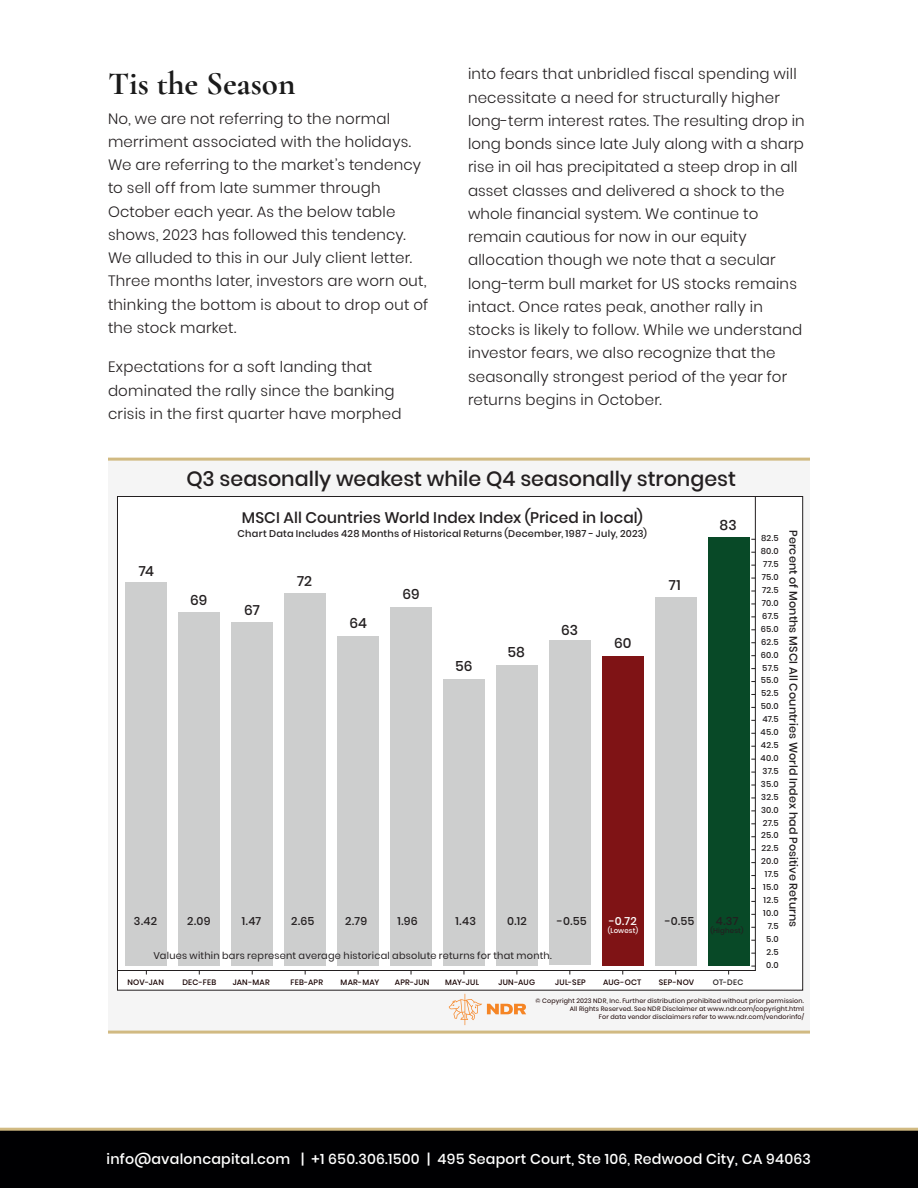
<style>
.page{position:relative;width:918px;height:1188px;background:#fff}
.page>*{position:absolute;margin:0;border:0;box-sizing:border-box;transform-origin:0 0}
.t1{font:700 33px "Cormorant Garamond";color:#1a1a1a}
.t2{font:500 20.7px "Poppins";color:#231f20}
.t3{font:500 15.3px "Poppins";letter-spacing:.005em;color:#231f20}
.t4{font:300 15px/23.2px "Poppins";letter-spacing:.015em;color:#231f20}
.t5{font:500 14.25px "Poppins";letter-spacing:.015em;color:#fff}
.t6{font:500 13.95px "Poppins";letter-spacing:.005em;color:#231f20}
.t7{font:500 11.1px "Poppins";letter-spacing:.015em;color:#231f20}
.t8{font:500 11.1px "Poppins";color:#fff}
.t9{font:500 9.75px "Poppins";letter-spacing:.02em;color:#231f20}
.t10{font:9.75px "Poppins";letter-spacing:.025em;color:#231f20}
.t11{font:500 8.4px/12.9px "Poppins";letter-spacing:.025em;color:#231f20;text-align:right}
.t12{font:500 7.8px "Poppins";letter-spacing:.03em;color:#170000}
.t13{font:500 7.8px "Poppins";color:#231f20}
.t14{font:500 7.05px "Poppins";letter-spacing:.025em;color:#231f20}
.t15{font:500 7.05px "Poppins";letter-spacing:.015em;color:#fff}
.t16{font:6.3px/8.4px "Poppins";letter-spacing:.03em;color:#170000;text-align:right}
</style>
<div class="page">
<div style="left:0;top:1128px;width:918px;height:60px;background:#000002"></div>
<div style="left:108px;top:461px;width:702px;height:571px;background:#f5f5f5"></div>
<hr style="left:108px;top:458px;width:702px;height:3px;background:#d1ba82">
<div style="left:117px;top:497px;width:686px;height:493px;background:#fff"></div>
<svg style="left:117px;top:496px;width:639px;height:475px"></svg>
<div style="left:125px;top:582px;width:42px;height:383px;background:#cdcece"></div>
<div style="left:231px;top:622px;width:42px;height:343px;background:#cdcece"></div>
<div style="left:284px;top:593px;width:42px;height:372px;background:#cdcece"></div>
<div style="left:337px;top:636px;width:42px;height:329px;background:#cdcece"></div>
<div style="left:390px;top:607px;width:42px;height:358px;background:#cdcece"></div>
<div style="left:443px;top:679px;width:42px;height:286px;background:#cdcece"></div>
<div style="left:496px;top:665px;width:42px;height:300px;background:#cdcece"></div>
<div style="left:178px;top:612px;width:42px;height:353px;background:#cdcece"></div>
<div style="left:549px;top:640px;width:42px;height:325px;background:#cdcece"></div>
<div style="left:602px;top:656px;width:42px;height:309px;background:#7f1315"></div>
<div style="left:655px;top:597px;width:42px;height:368px;background:#cdcece"></div>
<div style="left:708px;top:537px;width:42px;height:428px;background:#084927"></div>
<svg style="left:449px;top:994px;width:77px;height:31px"></svg>
<hr style="left:108px;top:1031px;width:702px;height:3px;background:#d1ba82">
<hr style="left:0;top:1128px;width:918px;height:3px;background:#d1ba82">
<h1 class="t1" style="left:108px;top:63px;width:189px">Tis the Season</h1>
<p class="t4" style="left:108px;top:107px;width:322px">No, we are not referring to the normal merriment associated with the holidays.<br>We are referring to the market’s tendency to sell off from late summer through October each year. As the below table shows, 2023 has followed this tendency.<br>We alluded to this in our July client letter.<br>Three months later, investors are worn out, thinking the bottom is about to drop out of the stock market.</p>
<p class="t4" style="left:108px;top:356px;width:295px">Expectations for a soft landing that dominated the rally since the banking crisis in the first quarter have morphed</p>
<p class="t4" style="left:468px;top:62px;width:338px">into fears that unbridled fiscal spending will necessitate a need for structurally higher long-term interest rates. The resulting drop in long bonds since late July along with a sharp rise in oil has precipitated a steep drop in all asset classes and delivered a shock to the whole financial system. We continue to remain cautious for now in our equity allocation though we note that a secular long-term bull market for US stocks remains intact. Once rates peak, another rally in stocks is likely to follow. While we understand investor fears, we also recognize that the seasonally strongest period of the year for returns begins in October.</p>
<h2 class="t2" style="left:186px;top:466px;width:551px">Q3 seasonally weakest while Q4 seasonally strongest</h2>
<p class="t3" style="left:242px;top:508px;width:403px">MSCI All Countries World Index Index (Priced in local)</p>
<p class="t9" style="left:238px;top:528px;width:411px">Chart Data Includes 428 Months of Historical Returns (December, 1987 - July, 2023)</p>
<p class="t6" style="left:720px;top:517px;width:19px">83</p>
<p class="t11" style="left:761px;top:532px;width:20px">82.5<br>80.0<br>77.5<br>75.0<br>72.5<br>70.0<br>67.5<br>65.0<br>62.5<br>60.0<br>57.5<br>55.0<br>52.5<br>50.0<br>47.5<br>45.0<br>42.5<br>40.0<br>37.5<br>35.0<br>32.5<br>30.0<br>27.5<br>25.0<br>22.5<br>20.0<br>17.5<br>15.0<br>12.5<br>10.0<br>7.5<br>5.0<br>2.5<br>0.0</p>
<p class="t7" style="left:800px;top:530px;width:399px;rotate:90deg">Percent of Months MSCI All Countries World Index had Positive Returns</p>
<p class="t6" style="left:139px;top:563px;width:17px">74</p>
<p class="t6" style="left:297px;top:573px;width:17px">72</p>
<p class="t6" style="left:669px;top:577px;width:13px">71</p>
<p class="t6" style="left:402px;top:586px;width:19px">69</p>
<p class="t6" style="left:190px;top:592px;width:19px">69</p>
<p class="t6" style="left:244px;top:602px;width:17px">67</p>
<p class="t6" style="left:349px;top:615px;width:19px">64</p>
<p class="t6" style="left:561px;top:622px;width:19px">63</p>
<p class="t6" style="left:614px;top:635px;width:19px">60</p>
<p class="t6" style="left:508px;top:644px;width:19px">58</p>
<p class="t6" style="left:455px;top:658px;width:19px">56</p>
<p class="t7" style="left:134px;top:915px;width:25px">3.42</p>
<p class="t7" style="left:187px;top:915px;width:25px">2.09</p>
<p class="t7" style="left:242px;top:915px;width:21px">1.47</p>
<p class="t7" style="left:291px;top:915px;width:25px">2.65</p>
<p class="t7" style="left:345px;top:915px;width:23px">2.79</p>
<p class="t7" style="left:397px;top:915px;width:22px">1.96</p>
<p class="t7" style="left:456px;top:915px;width:22px">1.43</p>
<p class="t7" style="left:507px;top:915px;width:21px">0.12</p>
<p class="t7" style="left:557px;top:915px;width:31px">-0.55</p>
<p class="t7" style="left:665px;top:915px;width:31px">-0.55</p>
<p class="t7" style="left:716px;top:915px;width:24px">4.37</p>
<p class="t14" style="left:711px;top:926px;width:35px">(Highest)</p>
<p class="t8" style="left:609px;top:915px;width:29px">-0.72</p>
<p class="t15" style="left:608px;top:926px;width:32px">(Lowest)</p>
<p class="t10" style="left:154px;top:950px;width:400px">Values within bars represent average historical absolute returns for that month.</p>
<p class="t16" style="left:535px;top:996px;width:270px">© Copyright 2023 NDR, Inc. Further distribution prohibited without prior permission.<br>All Rights Reserved. See NDR Disclaimer at www.ndr.com/copyright.html<br>For data vendor disclaimers refer to www.ndr.com/vendorinfo/</p>
<p class="t12" style="left:128px;top:977px;width:38px">NOV-JAN</p>
<p class="t12" style="left:182px;top:977px;width:35px">DEC-FEB</p>
<p class="t12" style="left:233px;top:977px;width:38px">JAN-MAR</p>
<p class="t12" style="left:290px;top:977px;width:34px">FEB-APR</p>
<p class="t12" style="left:341px;top:977px;width:40px">MAR-MAY</p>
<p class="t12" style="left:395px;top:977px;width:36px">APR-JUN</p>
<p class="t12" style="left:445px;top:977px;width:36px">MAY-JUL</p>
<p class="t12" style="left:498px;top:977px;width:38px">JUN-AUG</p>
<p class="t12" style="left:555px;top:977px;width:32px">JUL-SEP</p>
<p class="t12" style="left:603px;top:977px;width:40px">AUG-OCT</p>
<p class="t12" style="left:659px;top:977px;width:37px">SEP-NOV</p>
<p class="t13" style="left:713px;top:977px;width:32px">OT-DEC</p>
<p class="t5" style="left:107px;top:1151px;width:706px">info@avaloncapital.com | +1 650.306.1500 | 495 Seaport Court, Ste 106, Redwood City, CA 94063</p>
</div>
